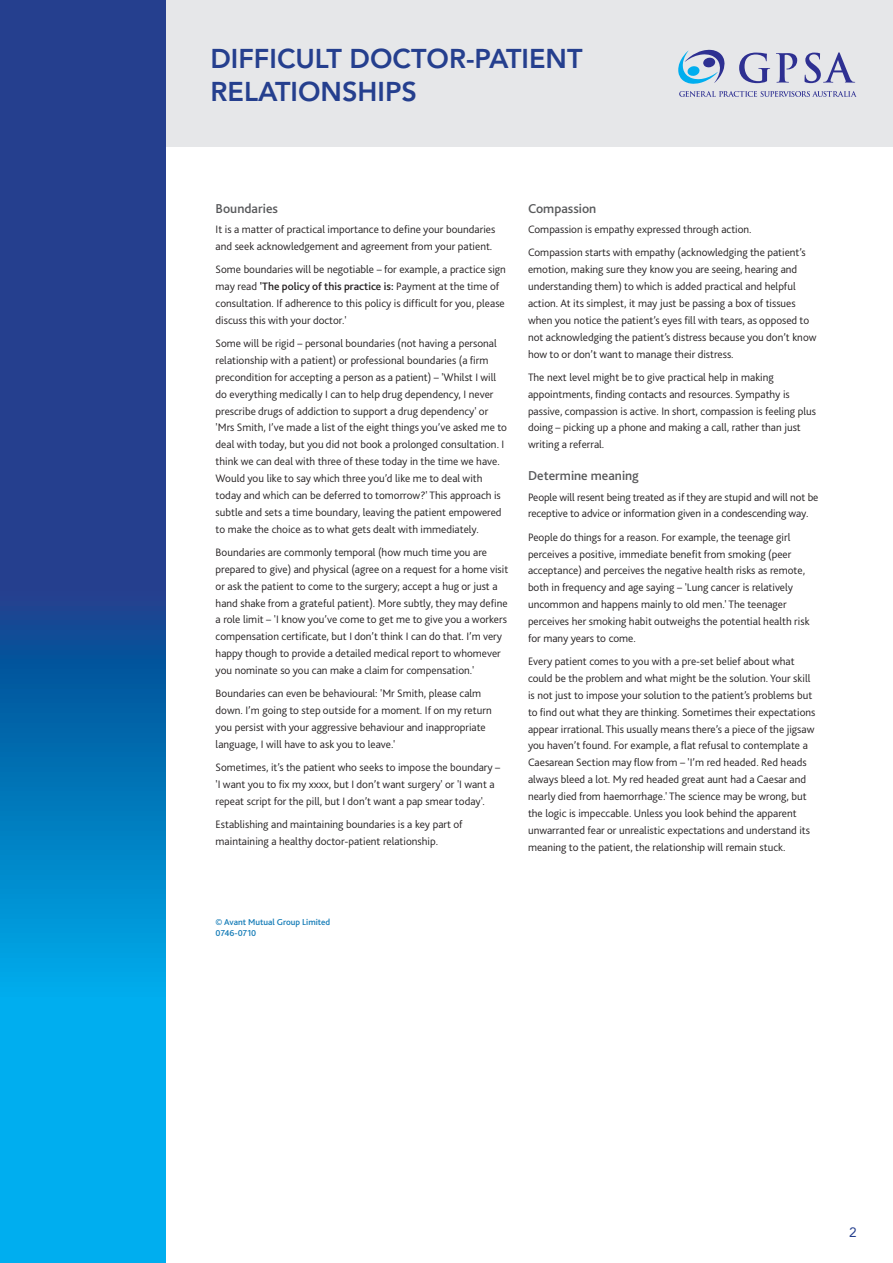
<style>
.page{position:relative;width:893px;height:1263px;background:#fff}
.page>*{position:absolute;margin:0;border:0;box-sizing:border-box;transform-origin:0 0}
.t1{font:800 27px/32.4px "Avenir";color:#253f8e}
.t2{font:500 13.5px "Bliss 2";color:#58595b}
.t3{font:13.5px "Avenir";color:#253f8e}
.t4{font:300 11.25px/16.8px "Bliss 2";color:#231f20}
.t5{font:500 9px/10.8px "Bliss 2";color:#117ab6}
.s1{font-weight:500}
</style>
<div class="page">
<div style="left:152px;top:0;width:741px;height:147px;background:#e6e7e9"></div>
<svg style="left:0;top:0;width:166px;height:1263px;background:#1268b0"></svg>
<svg style="left:678px;top:50px;width:47px;height:34px"></svg>
<svg style="left:679px;top:91px;width:178px;height:6px"></svg>
<svg style="left:739px;top:53px;width:31px;height:30px"></svg>
<svg style="left:776px;top:53px;width:21px;height:30px"></svg>
<svg style="left:804px;top:52px;width:51px;height:31px"></svg>
<h1 class="t1" style="left:210px;top:43px;width:374px">DIFFICULT DOCTOR-PATIENT<br>RELATIONSHIPS</h1>
<p class="t2" style="left:216px;top:200px;width:64px">Boundaries</p>
<p class="t4" style="left:216px;top:221px;width:281px">It is a matter of practical importance to define your boundaries and seek acknowledgement and agreement from your patient.</p>
<p class="t4" style="left:216px;top:261px;width:292px">Some boundaries will be negotiable – for example, a practice sign may read <span class="s1">'The policy of this practice is:</span> Payment at the time of consultation. If adherence to this policy is difficult for you, please discuss this with your doctor.'</p>
<p class="t4" style="left:216px;top:335px;width:293px">Some will be rigid – personal boundaries (not having a personal relationship with a patient) or professional boundaries (a firm precondition for accepting a person as a patient) – 'Whilst I will do everything medically I can to help drug dependency, I never prescribe drugs of addiction to support a drug dependency' or 'Mrs Smith, I’ve made a list of the eight things you’ve asked me to deal with today, but you did not book a prolonged consultation. I think we can deal with three of these today in the time we have.<br>Would you like to say which three you’d like me to deal with today and which can be deferred to tomorrow?' This approach is subtle and sets a time boundary, leaving the patient empowered to make the choice as to what gets dealt with immediately.</p>
<p class="t4" style="left:216px;top:543px;width:294px">Boundaries are commonly temporal (how much time you are prepared to give) and physical (agree on a request for a home visit or ask the patient to come to the surgery; accept a hug or just a hand shake from a grateful patient). More subtly, they may define a role limit – 'I know you’ve come to get me to give you a workers compensation certificate, but I don’t think I can do that. I’m very happy though to provide a detailed medical report to whomever you nominate so you can make a claim for compensation.'</p>
<p class="t4" style="left:216px;top:685px;width:278px">Boundaries can even be behavioural: 'Mr Smith, please calm down. I’m going to step outside for a moment. If on my return you persist with your aggressive behaviour and inappropriate language, I will have to ask you to leave.'</p>
<p class="t4" style="left:216px;top:759px;width:286px">Sometimes, it’s the patient who seeks to impose the boundary – 'I want you to fix my xxxx, but I don’t want surgery' or 'I want a repeat script for the pill, but I don’t want a pap smear today'.</p>
<p class="t4" style="left:216px;top:816px;width:248px">Establishing and maintaining boundaries is a key part of maintaining a healthy doctor-patient relationship.</p>
<p class="t2" style="left:528px;top:200px;width:70px">Compassion</p>
<p class="t4" style="left:528px;top:218px;width:279px;line-height:23.2px">Compassion is empathy expressed through action.<br>Compassion starts with empathy (acknowledging the patient’s</p>
<p class="t4" style="left:528px;top:261px;width:290px">emotion, making sure they know you are seeing, hearing and understanding them) to which is added practical and helpful action. At its simplest, it may just be passing a box of tissues when you notice the patient’s eyes fill with tears, as opposed to not acknowledging the patient’s distress because you don’t know how to or don’t want to manage their distress.</p>
<p class="t4" style="left:528px;top:368px;width:290px">The next level might be to give practical help in making appointments, finding contacts and resources. Sympathy is passive, compassion is active. In short, compassion is feeling plus doing – picking up a phone and making a call, rather than just writing a referral.</p>
<p class="t2" style="left:528px;top:468px;width:112px">Determine meaning</p>
<p class="t4" style="left:528px;top:488px;width:292px">People will resent being treated as if they are stupid and will not be receptive to advice or information given in a condescending way.</p>
<p class="t4" style="left:528px;top:528px;width:283px">People do things for a reason. For example, the teenage girl perceives a positive, immediate benefit from smoking (peer acceptance) and perceives the negative health risks as remote, both in frequency and age saying – 'Lung cancer is relatively uncommon and happens mainly to old men.' The teenager perceives her smoking habit outweighs the potential health risk for many years to come.</p>
<p class="t4" style="left:528px;top:653px;width:289px">Every patient comes to you with a pre-set belief about what could be the problem and what might be the solution. Your skill is not just to impose your solution to the patient’s problems but to find out what they are thinking. Sometimes their expectations appear irrational. This usually means there’s a piece of the jigsaw you haven’t found. For example, a flat refusal to contemplate a Caesarean Section may flow from – 'I’m red headed. Red heads always bleed a lot. My red headed great aunt had a Caesar and nearly died from haemorrhage.' The science may be wrong, but the logic is impeccable. Unless you look behind the apparent unwarranted fear or unrealistic expectations and understand its meaning to the patient, the relationship will remain stuck.</p>
<p class="t5" style="left:216px;top:917px;width:116px">© Avant Mutual Group Limited<br>0746-0710</p>
<p class="t3" style="left:849px;top:1224px;width:9px">2</p>
</div>
